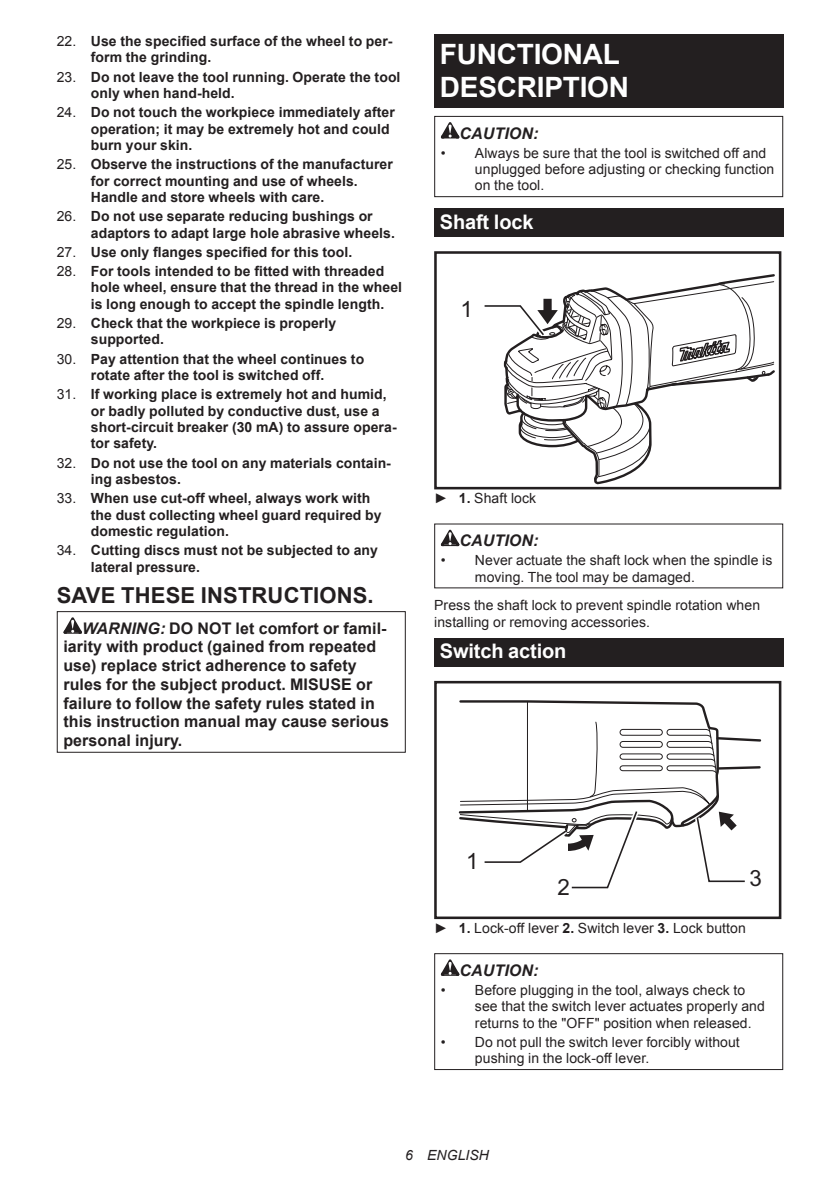
<style>
.page{position:relative;width:840px;height:1191px;background:#fff}
.page>*{position:absolute;margin:0;border:0;box-sizing:border-box;transform-origin:0 0}
.t1{font:700 28px/32.8px "Arial";letter-spacing:-.01em;color:#fff}
.t2{font:22.4px "Arial";color:#231f20}
.t3{font:700 22px "Arial";letter-spacing:.005em;color:#231f20}
.t4{font:700 20px "Arial";letter-spacing:-.01em;color:#fff}
.t5{font:700 16px/18.8px "Arial";letter-spacing:.005em;color:#231f20}
.t6{font:italic 700 16px "Arial";letter-spacing:.005em;color:#231f20}
.t7{font:700 14px/16.4px "Arial";letter-spacing:.005em;color:#231f20}
.t8{font:14px/16.4px "Arial";letter-spacing:.005em;color:#231f20}
.t9{font:italic 14px "Arial";letter-spacing:.005em;color:#231f20}
.s1{font-weight:400}
.s2{font-style:italic}
.s3{font-weight:700}
</style>
<div class="page">
<svg style="left:63px;top:617px;width:19px;height:17px"></svg>
<div style="left:57px;top:611px;width:348px;height:141px;border:1px solid #231f20"></div>
<div style="left:434px;top:34px;width:348px;height:74px;background:#231f20"></div>
<svg style="left:440px;top:122px;width:19px;height:16px"></svg>
<div style="left:434px;top:116px;width:348px;height:81px;border:1px solid #231f20"></div>
<div style="left:434px;top:208px;width:348px;height:29px;background:#231f20"></div>
<div style="left:434px;top:251px;width:347px;height:238px;border:3px solid #231f20"></div>
<svg style="left:479px;top:254px;width:297px;height:232px"></svg>
<svg style="left:440px;top:530px;width:19px;height:16px"></svg>
<div style="left:434px;top:638px;width:348px;height:28px;background:#231f20"></div>
<div style="left:434px;top:681px;width:347px;height:238px;border:3px solid #231f20"></div>
<svg style="left:458px;top:700px;width:304px;height:189px"></svg>
<svg style="left:440px;top:959px;width:19px;height:16px"></svg>
<div style="left:434px;top:953px;width:348px;height:117px;border:1px solid #231f20"></div>
<p class="t7" style="left:91px;top:33px;width:303px;text-indent:-34px"><span class="s1">22.</span> Use the specified surface of the wheel to per&shy;form the grinding.</p>
<p class="t7" style="left:91px;top:69px;width:311px;text-indent:-34px"><span class="s1">23.</span> Do not leave the tool running. Operate the tool only when hand-held.</p>
<p class="t7" style="left:91px;top:105px;width:305px;text-indent:-34px"><span class="s1">24.</span> Do not touch the workpiece immediately after operation; it may be extremely hot and could burn your skin.</p>
<p class="t7" style="left:91px;top:156px;width:303px;text-indent:-34px"><span class="s1">25.</span> Observe the instructions of the manufacturer for correct mounting and use of wheels.<br>Handle and store wheels with care.</p>
<p class="t7" style="left:91px;top:208px;width:305px;text-indent:-34px"><span class="s1">26.</span> Do not use separate reducing bushings or adaptors to adapt large hole abrasive wheels.</p>
<p class="t7" style="left:57px;top:244px;width:297px"><span class="s1">27.</span> Use only flanges specified for this tool.</p>
<p class="t7" style="left:91px;top:263px;width:312px;text-indent:-34px"><span class="s1">28.</span> For tools intended to be fitted with threaded hole wheel, ensure that the thread in the wheel is long enough to accept the spindle length.</p>
<p class="t7" style="left:91px;top:315px;width:247px;text-indent:-34px"><span class="s1">29.</span> Check that the workpiece is properly supported.</p>
<p class="t7" style="left:57px;top:351px;width:309px;text-align:center"><span class="s1">30.</span> Pay attention that the wheel continues to rotate after the tool is switched off.</p>
<p class="t7" style="left:91px;top:386px;width:307px;text-indent:-34px"><span class="s1">31.</span> If working place is extremely hot and humid, or badly polluted by conductive dust, use a short-circuit breaker (30 mA) to assure opera&shy;tor safety.</p>
<p class="t7" style="left:91px;top:455px;width:301px;text-indent:-34px"><span class="s1">32.</span> Do not use the tool on any materials contain&shy;ing asbestos.</p>
<p class="t7" style="left:91px;top:490px;width:292px;text-indent:-34px"><span class="s1">33.</span> When use cut-off wheel, always work with the dust collecting wheel guard required by domestic regulation.</p>
<p class="t7" style="left:91px;top:542px;width:288px;text-indent:-34px"><span class="s1">34.</span> Cutting discs must not be subjected to any lateral pressure.</p>
<h3 class="t3" style="left:57px;top:580px;width:318px">SAVE THESE INSTRUCTIONS.</h3>
<p class="t5" style="left:63px;top:619px;width:327px;text-indent:19px"><span class="s2">WARNING:</span> DO NOT let comfort or famil&shy;iarity with product (gained from repeated use) replace strict adherence to safety rules for the subject product. MISUSE or failure to follow the safety rules stated in this instruction manual may cause serious personal injury.</p>
<h1 class="t1" style="left:439px;top:38px;width:191px">FUNCTIONAL<br>DESCRIPTION</h1>
<p class="t6" style="left:459px;top:122px;width:80px">CAUTION:</p>
<p class="t8" style="left:474px;top:145px;width:301px;text-indent:-34px">• Always be sure that the tool is switched off and unplugged before adjusting or checking function on the tool.</p>
<h3 class="t4" style="left:439px;top:208px;width:95px">Shaft lock</h3>
<h2 class="t2" style="left:460px;top:294px;width:14px">1</h2>
<p class="t8" style="left:434px;top:490px;width:103px">► <span class="s3">1.</span> Shaft lock</p>
<p class="t6" style="left:459px;top:530px;width:80px">CAUTION:</p>
<p class="t8" style="left:474px;top:552px;width:299px;text-indent:-34px">• Never actuate the shaft lock when the spindle is moving. The tool may be damaged.</p>
<p class="t8" style="left:434px;top:597px;width:327px">Press the shaft lock to prevent spindle rotation when installing or removing accessories.</p>
<h3 class="t4" style="left:439px;top:638px;width:128px">Switch action</h3>
<h2 class="t2" style="left:466px;top:846px;width:14px">1</h2>
<h2 class="t2" style="left:557px;top:872px;width:14px">2</h2>
<h2 class="t2" style="left:749px;top:863px;width:14px">3</h2>
<p class="t8" style="left:434px;top:919px;width:313px">► <span class="s3">1.</span> Lock-off lever <span class="s3">2.</span> Switch lever <span class="s3">3.</span> Lock button</p>
<p class="t6" style="left:459px;top:959px;width:80px">CAUTION:</p>
<p class="t8" style="left:474px;top:982px;width:291px;text-indent:-34px">• Before plugging in the tool, always check to see that the switch lever actuates properly and returns to the "OFF" position when released.</p>
<p class="t8" style="left:474px;top:1034px;width:266px;text-indent:-34px">• Do not pull the switch lever forcibly without pushing in the lock-off lever.</p>
<p class="t9" style="left:405px;top:1146px;width:85px">6 ENGLISH</p>
</div>
